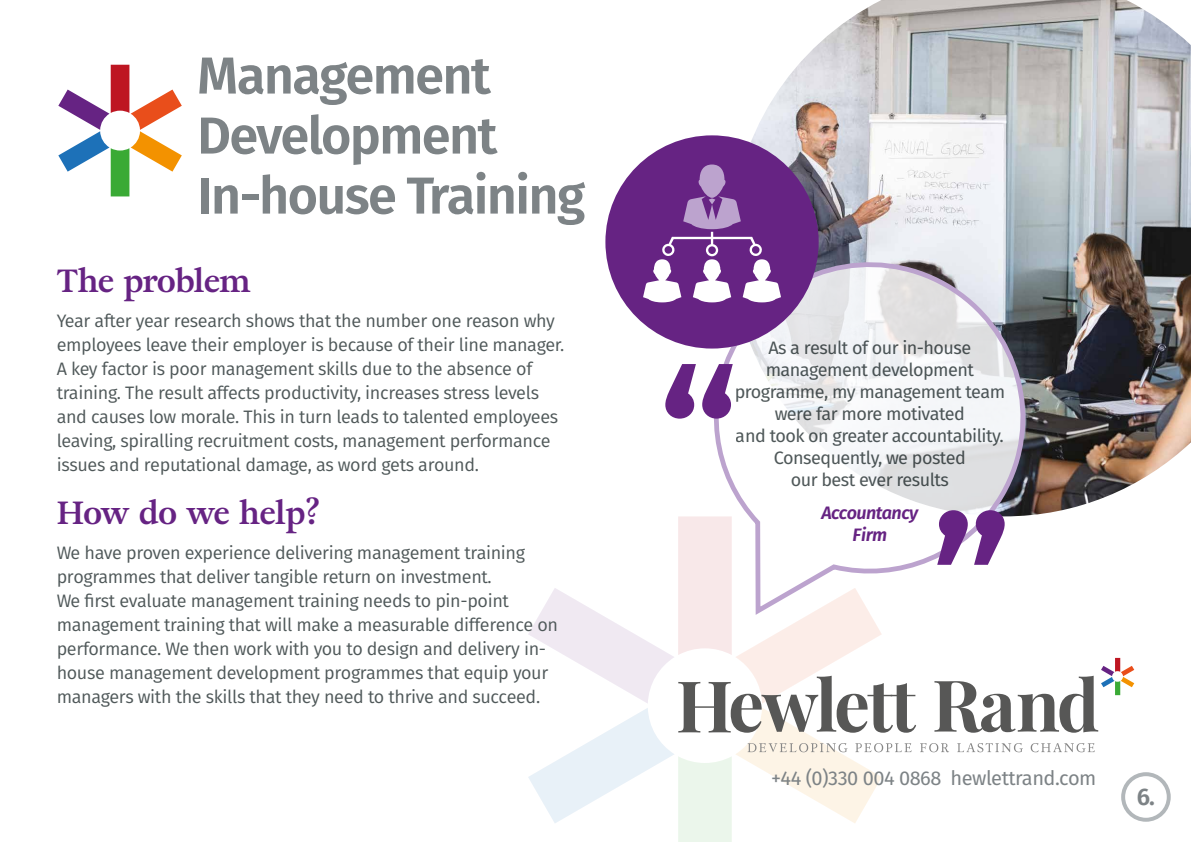
<style>
.page{position:relative;width:1191px;height:842px;background:#fff}
.page>*{position:absolute;margin:0;border:0;box-sizing:border-box;transform-origin:0 0}
.t1{font:500 191px "Fira Sans";color:#662383}
.t2{font:600 52px/60px "Fira Sans";letter-spacing:-.03em;color:#7d8386}
.t3{font:700 32px "Adriane Text";letter-spacing:-.01em;color:#662383}
.t4{font:600 24px "Fira Sans";color:#7d8386}
.t5{font:20px "Fira Sans";letter-spacing:-.025em;color:#7d8386}
.t6{font:18px/24px "Fira Sans";letter-spacing:-.02em;color:#4f5859}
.t7{font:18px/22px "Fira Sans";letter-spacing:-.03em;color:#4f5859;text-align:center}
.t8{font:italic 600 18px "Fira Sans";letter-spacing:-.03em;color:#662383}
</style>
<div class="page">
<svg style="left:528px;top:516px;width:606px;height:326px"></svg>
<svg style="left:58px;top:65px;width:124px;height:131px"></svg>
<img style="left:734px;top:0;width:457px;height:513px">
<svg style="left:695px;top:236px;width:356px;height:383px"></svg>
<div style="left:605px;top:135px;width:213px;height:214px;background:#662383;border-radius:50%"></div>
<svg style="left:643px;top:165px;width:138px;height:137px"></svg>
<div style="left:1121px;top:772px;width:49px;height:50px;border:4px solid #b2b7ba;border-radius:50%"></div>
<h2 class="t2" style="left:197px;top:42px;width:389px">Management<br>Development<br>In-house Training</h2>
<h3 class="t3" style="left:57px;top:259px;width:196px">The problem</h3>
<p class="t6" style="left:57px;top:308px;width:509px">Year after year research shows that the number one reason why employees leave their employer is because of their line manager.<br>A key factor is poor management skills due to the absence of training. The result affects productivity, increases stress levels and causes low morale. This in turn leads to talented employees leaving, spiralling recruitment costs, management performance issues and reputational damage, as word gets around.</p>
<h3 class="t3" style="left:57px;top:491px;width:265px">How do we help?</h3>
<p class="t6" style="left:57px;top:540px;width:503px">We have proven experience delivering management training programmes that deliver tangible return on investment.<br>We first evaluate management training needs to pin-point management training that will make a measurable difference on performance. We then work with you to design and delivery in&shy;house management development programmes that equip your managers with the skills that they need to thrive and succeed.</p>
<p class="t7" style="left:734px;top:336px;width:272px">As a result of our in-house management development programme, my management team were far more motivated<br>and took on greater accountability.<br>Consequently, we posted<br>our best ever results</p>
<p class="t8" style="left:821px;top:498px;width:98px">Accountancy</p>
<h1 class="t1" style="left:658px;top:289px;width:83px">“</h1>
<h1 class="t1" style="left:1011px;top:640px;width:83px;rotate:-180deg">“</h1>
<p class="t8" style="left:852px;top:520px;width:36px">Firm</p>
<p class="t5" style="left:771px;top:763px;width:327px">+44 (0)330 004 0868 hewlettrand.com</p>
<h3 class="t4" style="left:1136px;top:777px;width:20px">6.</h3>
</div>
